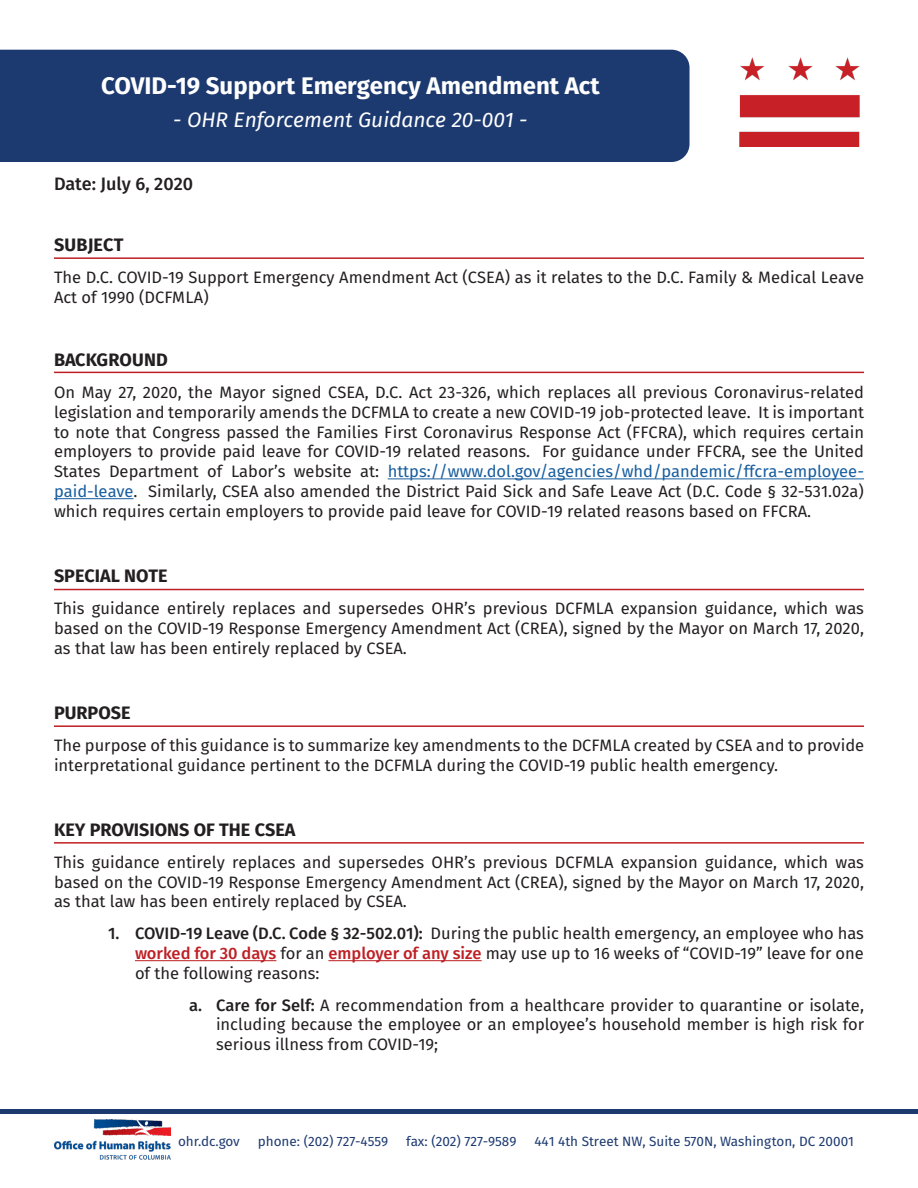
<style>
.page{position:relative;width:918px;height:1188px;background:#fff}
.page>*{position:absolute;margin:0;border:0;box-sizing:border-box;transform-origin:0 0}
.t1{font:700 24px "Fira Sans";color:#fff}
.t2{font:italic 21px "Fira Sans";color:#fff}
.t3{font:700 18px "Fira Sans";color:#231f20}
.t4{font:500 18px "Fira Sans";color:#231f20}
.t5{font:16.5px/19.8px "Fira Sans";color:#231f20;text-align:justify}
.t6{font:13.5px "Fira Sans";color:#1d3a70}
.s1{color:#175d9e}
.s2{font-weight:500}
.s3{font-weight:500;color:#be1f24}
</style>
<div class="page">
<hr style="left:0;top:1109px;width:918px;height:4px;background:#1d3a70">
<div style="left:0;top:50px;width:690px;height:112px;background:#1d3a70"></div>
<img style="left:739px;top:57px;width:121px;height:90px">
<img style="left:55px;top:1120px;width:115px;height:40px">
<hr style="left:388px;top:478px;width:476px;height:1px;background:#175d9e">
<hr style="left:54px;top:498px;width:80px;height:1px;background:#175d9e">
<hr style="left:135px;top:960px;width:141px;height:1px;background:#be1f24">
<hr style="left:328px;top:960px;width:154px;height:1px;background:#be1f24">
<hr style="left:54px;top:257px;width:810px;height:2px;background:#be1f24">
<hr style="left:54px;top:372px;width:810px;height:1px;background:#be1f24">
<hr style="left:54px;top:589px;width:810px;height:1px;background:#be1f24">
<hr style="left:54px;top:842px;width:810px;height:2px;background:#be1f24">
<hr style="left:54px;top:725px;width:810px;height:2px;background:#be1f24">
<p class="t1" style="left:101px;top:68px;width:500px">COVID-19 Support Emergency Amendment Act</p>
<p class="t2" style="left:173px;top:105px;width:356px">- OHR Enforcement Guidance 20-001 -</p>
<p class="t4" style="left:54px;top:172px;width:141px">Date: July 6, 2020</p>
<p class="t3" style="left:54px;top:232px;width:71px">SUBJECT</p>
<p class="t5" style="left:54px;top:267px;width:812px">The D.C. COVID-19 Support Emergency Amendment Act (CSEA) as it relates to the D.C. Family &amp; Medical Leave<br>Act of 1990 (DCFMLA)</p>
<p class="t3" style="left:54px;top:347px;width:115px">BACKGROUND</p>
<p class="t5" style="left:54px;top:382px;width:812px">On May 27, 2020, the Mayor signed CSEA, D.C. Act 23-326, which replaces all previous Coronavirus-related legislation and temporarily amends the DCFMLA to create a new COVID-19 job-protected leave. It is important to note that Congress passed the Families First Coronavirus Response Act (FFCRA), which requires certain employers to provide paid leave for COVID-19 related reasons. For guidance under FFCRA, see the United States Department of Labor’s website at: <span class="s1">https://www.dol.gov/agencies/whd/pandemic/ffcra-employee&shy;paid-leave</span>. Similarly, CSEA also amended the District Paid Sick and Safe Leave Act (D.C. Code § 32-531.02a) which requires certain employers to provide paid leave for COVID-19 related reasons based on FFCRA.</p>
<p class="t3" style="left:54px;top:563px;width:115px">SPECIAL NOTE</p>
<p class="t5" style="left:54px;top:598px;width:812px">This guidance entirely replaces and supersedes OHR’s previous DCFMLA expansion guidance, which was based on the COVID-19 Response Emergency Amendment Act (CREA), signed by the Mayor on March 17, 2020, as that law has been entirely replaced by CSEA.</p>
<p class="t3" style="left:54px;top:700px;width:78px">PURPOSE</p>
<p class="t5" style="left:54px;top:735px;width:812px">The purpose of this guidance is to summarize key amendments to the DCFMLA created by CSEA and to provide interpretational guidance pertinent to the DCFMLA during the COVID-19 public health emergency.</p>
<p class="t3" style="left:54px;top:817px;width:243px">KEY PROVISIONS OF THE CSEA</p>
<p class="t5" style="left:54px;top:852px;width:812px">This guidance entirely replaces and supersedes OHR’s previous DCFMLA expansion guidance, which was based on the COVID-19 Response Emergency Amendment Act (CREA), signed by the Mayor on March 17, 2020, as that law has been entirely replaced by CSEA.</p>
<p class="t5" style="left:135px;top:924px;width:731px;text-indent:-27px"><span class="s2">1. COVID-19 Leave (D.C. Code § 32-502.01):</span> During the public health emergency, an employee who has <span class="s3">worked for 30 days</span> for an <span class="s3">employer of any size</span> may use up to 16 weeks of “COVID-19” leave for one of the following reasons:</p>
<p class="t5" style="left:216px;top:995px;width:650px;text-indent:-27px"><span class="s2">a. Care for Self:</span> A recommendation from a healthcare provider to quarantine or isolate, including because the employee or an employee’s household member is high risk for serious illness from COVID-19;</p>
<p class="t6" style="left:178px;top:1132px;width:63px">ohr.dc.gov</p>
<p class="t6" style="left:258px;top:1132px;width:132px">phone: (202) 727-4559</p>
<p class="t6" style="left:406px;top:1132px;width:112px">fax: (202) 727-9589</p>
<p class="t6" style="left:534px;top:1132px;width:321px">441 4th Street NW, Suite 570N, Washington, DC 20001</p>
</div>
